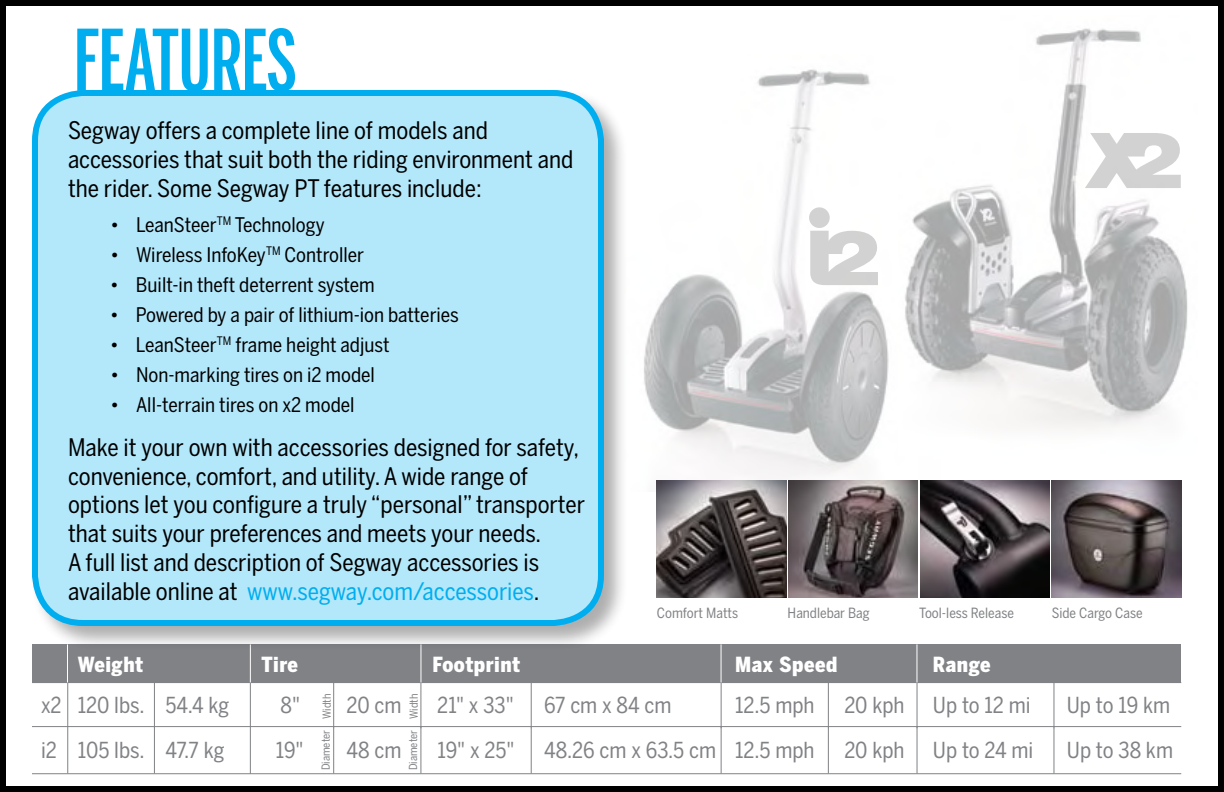
<style>
.page{position:relative;width:1224px;height:792px;background:#fff}
.page>*{position:absolute;margin:0;border:0;box-sizing:border-box;transform-origin:0 0}
.t1{font:500 84.2px "Benton Sans Extra Comp";color:#00aeef}
.t2{font:24px/28.8px "Benton Sans Cond";color:#000}
.t3{font:22px "Benton Sans Cond";color:#808285}
.t4{font:900 20.6px "Benton Sans Cond";letter-spacing:.025em;color:#fff}
.t5{font:20px "Benton Sans Cond";color:#000}
.t6{font:14px "Benton Sans Cond";color:#808285}
.t7{font:11px "Benton Sans Cond";color:#808285}
.s1{color:#00aeef}
</style>
<div class="page">
<img style="left:644px;top:69px;width:245px;height:423px">
<img style="left:905px;top:28px;width:283px;height:400px">
<svg style="left:1085px;top:133px;width:96px;height:55px"></svg>
<div style="left:809px;top:207px;width:21px;height:21px;background:#d2d2d2;border-radius:50%"></div>
<svg style="left:810px;top:231px;width:68px;height:54px"></svg>
<div style="left:32px;top:645px;width:1149px;height:38px;background:#808285"></div>
<hr style="left:250px;top:681px;width:1px;height:93px;background:#808285">
<hr style="left:421px;top:647px;width:1px;height:81px;background:#808285">
<hr style="left:721px;top:647px;width:1px;height:81px;background:#808285">
<hr style="left:917px;top:647px;width:1px;height:81px;background:#808285">
<hr style="left:154px;top:682px;width:1px;height:46px;background:#808285">
<hr style="left:333px;top:682px;width:1px;height:46px;background:#808285">
<hr style="left:828px;top:682px;width:1px;height:46px;background:#808285">
<hr style="left:1054px;top:682px;width:1px;height:46px;background:#808285">
<hr style="left:531px;top:682px;width:1px;height:46px;background:#808285">
<hr style="left:32px;top:726px;width:1149px;height:1px;background:#808285">
<hr style="left:250px;top:644px;width:1px;height:38px;background:#fff">
<hr style="left:421px;top:644px;width:1px;height:38px;background:#fff">
<hr style="left:721px;top:644px;width:1px;height:38px;background:#fff">
<hr style="left:917px;top:644px;width:1px;height:38px;background:#fff">
<hr style="left:421px;top:727px;width:1px;height:46px;background:#808285">
<hr style="left:721px;top:727px;width:1px;height:46px;background:#808285">
<hr style="left:917px;top:727px;width:1px;height:46px;background:#808285">
<hr style="left:154px;top:727px;width:1px;height:46px;background:#808285">
<hr style="left:333px;top:727px;width:1px;height:46px;background:#808285">
<hr style="left:828px;top:727px;width:1px;height:46px;background:#808285">
<hr style="left:1054px;top:727px;width:1px;height:46px;background:#808285">
<hr style="left:531px;top:727px;width:1px;height:46px;background:#808285">
<hr style="left:32px;top:773px;width:1149px;height:1px;background:#808285">
<hr style="left:67px;top:681px;width:1px;height:92px;background:#808285">
<hr style="left:67px;top:644px;width:1px;height:38px;background:#fff">
<div style="left:0;top:0;width:1224px;height:792px;border:6px solid #000"></div>
<div style="left:29px;top:87px;width:608px;height:571px;background:#000;opacity:.32"></div>
<div style="left:35px;top:93px;width:566px;height:530px;background:#b3e7fa;border-radius:48px"></div>
<div style="left:32px;top:90px;width:572px;height:536px;border:6px solid #00aeef;border-radius:48px"></div>
<img style="left:657px;top:480px;width:129px;height:118px">
<img style="left:788px;top:480px;width:130px;height:118px">
<img style="left:920px;top:480px;width:129px;height:118px">
<img style="left:1052px;top:480px;width:129px;height:118px">
<hr style="left:1221px;top:0;width:3px;height:792px;background:#000">
<h1 class="t1" style="left:74px;top:12px;width:224px">FEATURES</h1>
<p class="t2" style="left:68px;top:116px;width:507px">Segway offers a complete line of models and accessories that suit both the riding environment and the rider. Some Segway PT features include:</p>
<p class="t5" style="left:110px;top:213px;width:216px">• LeanSteer<sup>TM</sup> Technology</p>
<p class="t5" style="left:110px;top:243px;width:256px">• Wireless InfoKey<sup>TM</sup> Controller</p>
<p class="t5" style="left:110px;top:273px;width:266px">• Built-in theft deterrent system</p>
<p class="t5" style="left:110px;top:303px;width:350px">• Powered by a pair of lithium-ion batteries</p>
<p class="t5" style="left:110px;top:333px;width:281px">• LeanSteer<sup>TM</sup> frame height adjust</p>
<p class="t5" style="left:110px;top:363px;width:267px">• Non-marking tires on i2 model</p>
<p class="t5" style="left:110px;top:393px;width:246px">• All-terrain tires on x2 model</p>
<p class="t2" style="left:68px;top:433px;width:519px">Make it your own with accessories designed for safety, convenience, comfort, and utility. A wide range of options let you configure a truly “personal” transporter that suits your preferences and meets your needs.<br>A full list and description of Segway accessories is available online at <span class="s1">www.segway.com/accessories</span>.</p>
<p class="t6" style="left:657px;top:604px;width:83px">Comfort Matts</p>
<p class="t6" style="left:788px;top:604px;width:84px">Handlebar Bag</p>
<p class="t6" style="left:919px;top:604px;width:96px">Tool-less Release</p>
<p class="t6" style="left:1052px;top:604px;width:92px">Side Cargo Case</p>
<p class="t4" style="left:735px;top:652px;width:104px">Max Speed</p>
<p class="t3" style="left:735px;top:692px;width:81px">12.5 mph</p>
<p class="t3" style="left:844px;top:692px;width:62px">20 kph</p>
<p class="t4" style="left:261px;top:652px;width:38px">Tire</p>
<p class="t3" style="left:281px;top:692px;width:21px">8"</p>
<p class="t3" style="left:346px;top:692px;width:57px">20 cm</p>
<p class="t4" style="left:433px;top:652px;width:89px">Footprint</p>
<p class="t3" style="left:437px;top:692px;width:78px">21" x 33"</p>
<p class="t3" style="left:544px;top:692px;width:129px">67 cm x 84 cm</p>
<p class="t4" style="left:78px;top:652px;width:67px">Weight</p>
<p class="t3" style="left:78px;top:692px;width:153px">120 lbs. 54.4 kg</p>
<p class="t4" style="left:933px;top:652px;width:59px">Range</p>
<p class="t7" style="left:320px;top:719px;width:27px;rotate:-90deg">Width</p>
<p class="t7" style="left:408px;top:719px;width:27px;rotate:-90deg">Width</p>
<p class="t7" style="left:320px;top:770px;width:42px;rotate:-90deg">Diameter</p>
<p class="t7" style="left:407px;top:770px;width:42px;rotate:-90deg">Diameter</p>
<p class="t3" style="left:41px;top:692px;width:22px">x2</p>
<p class="t3" style="left:933px;top:692px;width:99px">Up to 12 mi</p>
<p class="t3" style="left:1067px;top:692px;width:105px">Up to 19 km</p>
<p class="t3" style="left:41px;top:737px;width:185px">i2 105 lbs. 47.7 kg</p>
<p class="t3" style="left:276px;top:737px;width:29px">19"</p>
<p class="t3" style="left:346px;top:737px;width:56px">48 cm</p>
<p class="t3" style="left:437px;top:737px;width:79px">19" x 25"</p>
<p class="t3" style="left:544px;top:737px;width:272px">48.26 cm x 63.5 cm 12.5 mph</p>
<p class="t3" style="left:844px;top:737px;width:62px">20 kph</p>
<p class="t3" style="left:933px;top:737px;width:102px">Up to 24 mi</p>
<p class="t3" style="left:1067px;top:737px;width:108px">Up to 38 km</p>
</div>
